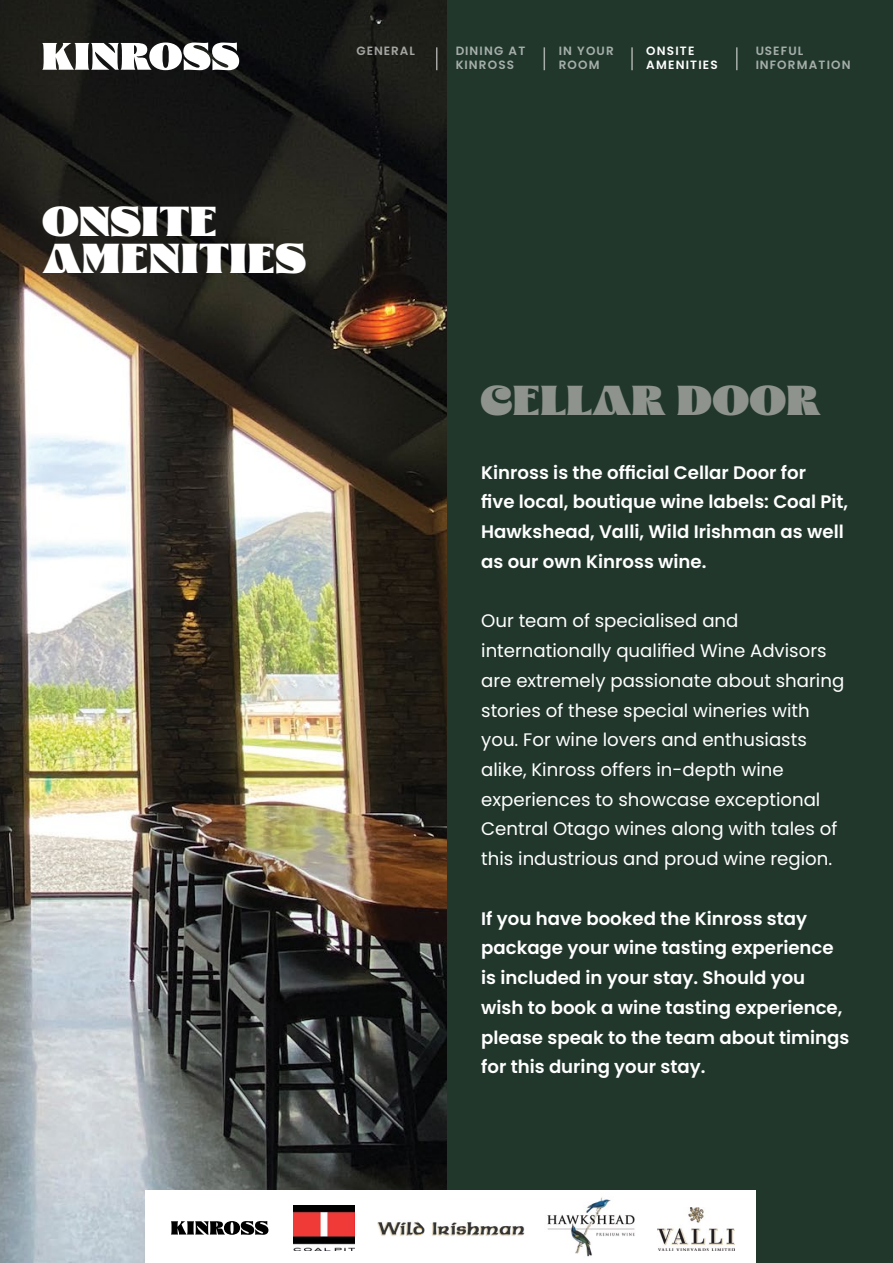
<style>
.page{position:relative;width:893px;height:1263px;background:#fff}
.page>*{position:absolute;margin:0;border:0;box-sizing:border-box;transform-origin:0 0}
.t1{font:41.7px/37.2px "Glodok Display";letter-spacing:.02em;color:#fff}
.t2{font:41.7px "Glodok Display";color:#8e938d}
.t3{font:600 18.15px/29.7px "Poppins";color:#fff}
.t4{font:18.15px/29.7px "Poppins";color:#fff}
.t5{font:600 12px/14.4px "Poppins";letter-spacing:.1em;color:#fff}
.t6{font:600 12px "Poppins";letter-spacing:.08em;color:#fff}
</style>
<div class="page">
<div style="left:443px;top:0;width:450px;height:1263px;background:#21372c"></div>
<img style="left:0;top:0;width:446px;height:1263px">
<svg style="left:544px;top:47px;width:1px;height:23px"></svg>
<svg style="left:736px;top:47px;width:1px;height:23px"></svg>
<svg style="left:436px;top:47px;width:1px;height:23px"></svg>
<hr style="left:631px;top:47px;width:2px;height:23px;background:#fff">
<div style="left:145px;top:1190px;width:610px;height:73px;background:#fff"></div>
<svg style="left:171px;top:1221px;width:97px;height:14px"></svg>
<img style="left:294px;top:1205px;width:61px;height:45px">
<img style="left:547px;top:1197px;width:88px;height:60px">
<img style="left:658px;top:1207px;width:76px;height:43px">
<img style="left:377px;top:1221px;width:148px;height:16px">
<svg style="left:416px;top:1227px;width:8px;height:8px"></svg>
<svg style="left:42px;top:42px;width:197px;height:28px"></svg>
<p class="t6" style="left:356px;top:44px;width:60px">GENERAL</p>
<p class="t5" style="left:455px;top:44px;width:72px">DINING AT<br>KINROSS</p>
<p class="t5" style="left:559px;top:44px;width:57px">IN YOUR<br>ROOM</p>
<p class="t5" style="left:646px;top:44px;width:73px">ONSITE<br>AMENITIES</p>
<p class="t5" style="left:755px;top:44px;width:97px">USEFUL<br>INFORMATION</p>
<h1 class="t1" style="left:42px;top:203px;width:266px">ONSITE<br>AMENITIES</h1>
<h1 class="t2" style="left:480px;top:373px;width:342px">CELLAR DOOR</h1>
<p class="t3" style="left:481px;top:458px;width:369px">Kinross is the official Cellar Door for<br>five local, boutique wine labels: Coal Pit, Hawkshead, Valli, Wild Irishman as well as our own Kinross wine.</p>
<p class="t4" style="left:481px;top:606px;width:365px">Our team of specialised and internationally qualified Wine Advisors are extremely passionate about sharing stories of these special wineries with you. For wine lovers and enthusiasts alike, Kinross offers in-depth wine experiences to showcase exceptional Central Otago wines along with tales of this industrious and proud wine region.</p>
<p class="t3" style="left:481px;top:904px;width:370px">If you have booked the Kinross stay package your wine tasting experience is included in your stay. Should you wish to book a wine tasting experience, please speak to the team about timings for this during your stay.</p>
</div>
